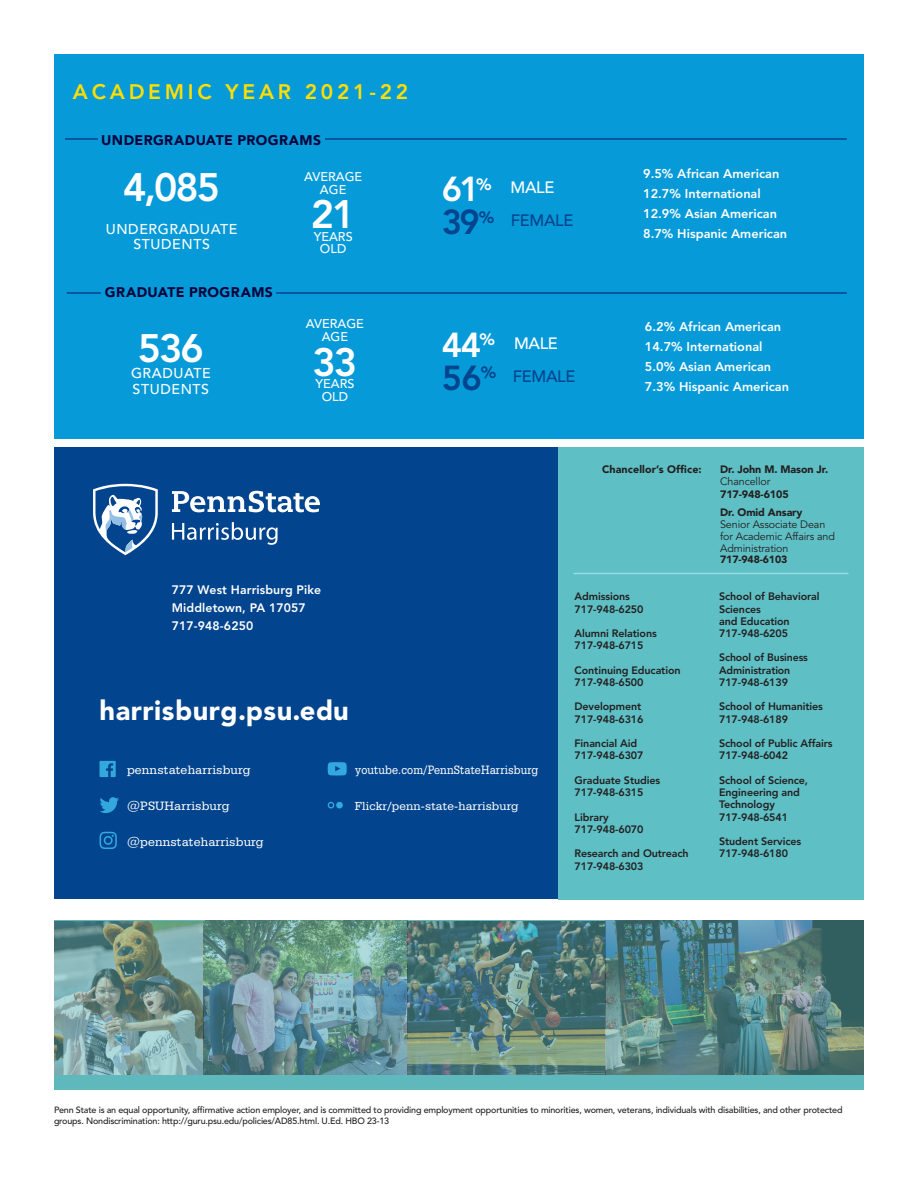
<style>
.page{position:relative;width:918px;height:1188px;background:#fff}
.page>*{position:absolute;margin:0;border:0;box-sizing:border-box;transform-origin:0 0}
.Number_L{font:800 39.45px "Avenir";letter-spacing:-.05em;color:#fff}
.t1{font:900 27.3px "Avenir";letter-spacing:.02em;color:#fff}
.t2{font:800 20.85px "Avenir";letter-spacing:.18em;color:#ffdf01}
.Program_Name_White{font:500 16.35px "Avenir";letter-spacing:-.02em;color:#02448d}
.Program_Name_White-2{font:500 16.35px "Avenir";letter-spacing:-.02em;color:#fff}
.Data_Text_L{font:500 14.25px/14.9px "Avenir";letter-spacing:.04em;color:#fff;text-align:center}
.Heading_2_Blue_Data{font:900 13.95px "Avenir";letter-spacing:.03em;color:#02063d}
.Social_Media{font:12.9px "Serifa BT";letter-spacing:.01em;color:#fff}
.Social_Media-2{font:12.9px "Serifa BT";letter-spacing:.01em;color:#fff;scale:.88 1}
.Data_Text_M{font:800 12.75px "Avenir";color:#fff}
.Data_Text_M-2{font:500 12.6px "Avenir";color:#fff}
.Social_Media-3{font:12.45px "Serifa BT";letter-spacing:.01em;color:#fff}
.phone_numbers{font:800 12.3px/18px "Avenir";letter-spacing:.01em;color:#fff}
.fact_body{font:800 10.65px/12.3px "Avenir";letter-spacing:-.01em;color:#231f20}
.fact_body-2{font:10.65px/12.3px "Avenir";letter-spacing:-.01em;color:#231f20}
.fact_body-3{font:900 10.65px/12.3px "Avenir";letter-spacing:-.01em;color:#231f20}
.phone_numbers-2{font:900 10.65px "Avenir";letter-spacing:.01em;color:#231f20}
.fact_body-4{font:900 10.5px "Avenir";letter-spacing:-.01em;color:#231f20}
.t3{font:500 9px/10.5px "Avenir";letter-spacing:-.02em;color:#231f20}
.s1{font-weight:800;font-size:34.35px}
.s2{font-weight:400}
.s3{font-weight:900}
</style>
<div class="page">
<div style="left:54px;top:54px;width:810px;height:384px;background:#069ad9"></div>
<hr style="left:65px;top:138px;width:782px;height:2px;background:#02448d">
<div style="left:98px;top:131px;width:226px;height:17px;background:#069ad9"></div>
<hr style="left:67px;top:292px;width:780px;height:2px;background:#02448d">
<div style="left:102px;top:283px;width:174px;height:18px;background:#069ad9"></div>
<div style="left:54px;top:920px;width:810px;height:170px;background:#5fb8bb"></div>
<img style="left:54px;top:920px;width:810px;height:155px">
<div style="left:54px;top:447px;width:505px;height:452px;background:#02448d"></div>
<div style="left:559px;top:447px;width:305px;height:453px;background:#5ebfc4"></div>
<svg style="left:100px;top:761px;width:16px;height:16px"></svg>
<svg style="left:100px;top:797px;width:19px;height:16px"></svg>
<svg style="left:100px;top:832px;width:17px;height:17px"></svg>
<svg style="left:328px;top:762px;width:19px;height:14px"></svg>
<div style="left:336px;top:802px;width:7px;height:7px;background:#32a8df;border-radius:50%"></div>
<svg style="left:328px;top:802px;width:6px;height:6px"></svg>
<svg style="left:93px;top:484px;width:65px;height:71px"></svg>
<svg style="left:172px;top:491px;width:148px;height:54px"></svg>
<hr style="left:573px;top:573px;width:275px;height:1px;background:#93bee5">
<p class="t2" style="left:73px;top:80px;width:337px">ACADEMIC YEAR 2021-22</p>
<p class="Heading_2_Blue_Data" style="left:101px;top:132px;width:221px">UNDERGRADUATE PROGRAMS</p>
<p class="Number_L" style="left:123px;top:164px;width:99px">4,085</p>
<p class="Data_Text_L" style="left:106px;top:222px;width:133px">UNDERGRADUATE<br>STUDENTS</p>
<p class="Heading_2_Blue_Data" style="left:105px;top:284px;width:170px">GRADUATE PROGRAMS</p>
<p class="Number_L" style="left:138px;top:325px;width:68px">536</p>
<p class="Data_Text_L" style="left:131px;top:366px;width:81px;line-height:15.8px;text-align:left">GRADUATE<br>STUDENTS</p>
<p class="Data_Text_M-2" style="left:304px;top:169px;width:60px">AVERAGE</p>
<p class="Data_Text_M-2" style="left:320px;top:182px;width:28px">AGE</p>
<p class="Number_L" style="left:311px;top:191px;width:46px">21</p>
<p class="Data_Text_M-2" style="left:314px;top:229px;width:41px">YEARS</p>
<p class="Data_Text_M-2" style="left:320px;top:242px;width:28px">OLD</p>
<p class="Data_Text_M-2" style="left:306px;top:317px;width:60px">AVERAGE</p>
<p class="Data_Text_M-2" style="left:322px;top:329px;width:28px">AGE</p>
<p class="Number_L" style="left:313px;top:338px;width:46px">33</p>
<p class="Data_Text_M-2" style="left:315px;top:376px;width:41px">YEARS</p>
<p class="Data_Text_M-2" style="left:322px;top:389px;width:28px">OLD</p>
<p class="Program_Name_White-2" style="left:442px;top:178px;width:114px"><span class="s1">61</span><sup>%</sup> MALE</p>
<p class="Program_Name_White" style="left:442px;top:211px;width:133px"><span class="s1">39</span><sup>%</sup> FEMALE</p>
<p class="Data_Text_M" style="left:643px;top:166px;width:138px">9.5% African American</p>
<p class="Data_Text_M" style="left:643px;top:186px;width:119px">12.7% International</p>
<p class="Data_Text_M" style="left:643px;top:206px;width:135px">12.9% Asian American</p>
<p class="Data_Text_M" style="left:643px;top:226px;width:146px">8.7% Hispanic American</p>
<p class="Program_Name_White-2" style="left:442px;top:334px;width:117px"><span class="s1">44</span><sup>%</sup> MALE</p>
<p class="Program_Name_White" style="left:442px;top:367px;width:135px"><span class="s1">56</span><sup>%</sup> FEMALE</p>
<p class="Data_Text_M" style="left:645px;top:319px;width:138px">6.2% African American</p>
<p class="Data_Text_M" style="left:645px;top:339px;width:119px">14.7% International</p>
<p class="Data_Text_M" style="left:645px;top:359px;width:128px">5.0% Asian American</p>
<p class="Data_Text_M" style="left:645px;top:379px;width:146px">7.3% Hispanic American</p>
<p class="phone_numbers-2" style="left:602px;top:462px;width:101px">Chancellor’s Office:</p>
<p class="fact_body-3" style="left:720px;top:463px;width:110px">Dr. John M. Mason Jr.<br><span class="s2">Chancellor<br></span>717-948-6105</p>
<p class="fact_body-2" style="left:720px;top:506px;width:116px"><span class="s3">Dr. Omid Ansary<br></span>Senior Associate Dean for Academic Affairs and<br>Administration</p>
<p class="fact_body-4" style="left:720px;top:553px;width:69px">717-948-6103</p>
<p class="phone_numbers" style="left:172px;top:581px;width:151px">777 West Harrisburg Pike</p>
<p class="phone_numbers" style="left:172px;top:599px;width:135px">Middletown, PA 17057<br>717-948-6250</p>
<p class="t1" style="left:100px;top:694px;width:251px">harrisburg.psu.edu</p>
<p class="Social_Media" style="left:127px;top:762px;width:125px">pennstateharrisburg</p>
<p class="Social_Media" style="left:127px;top:798px;width:104px">@PSUHarrisburg</p>
<p class="Social_Media" style="left:127px;top:834px;width:138px">@pennstateharrisburg</p>
<p class="Social_Media-2" style="left:355px;top:762px;width:210px">youtube.com/PennStateHarrisburg</p>
<p class="Social_Media-3" style="left:355px;top:798px;width:166px">Flickr/penn-state-harrisburg</p>
<p class="fact_body" style="left:575px;top:590px;width:70px">Admissions<br>717-948-6250</p>
<p class="fact_body" style="left:575px;top:627px;width:84px">Alumni Relations<br>717-948-6715</p>
<p class="fact_body" style="left:575px;top:664px;width:108px">Continuing Education<br>717-948-6500</p>
<p class="fact_body" style="left:575px;top:701px;width:70px">Development<br>717-948-6316</p>
<p class="fact_body" style="left:575px;top:737px;width:70px">Financial Aid<br>717-948-6307</p>
<p class="fact_body" style="left:575px;top:774px;width:87px">Graduate Studies<br>717-948-6315</p>
<p class="fact_body" style="left:575px;top:811px;width:70px">Library<br>717-948-6070</p>
<p class="fact_body" style="left:575px;top:847px;width:116px">Research and Outreach<br>717-948-6303</p>
<p class="fact_body" style="left:719px;top:590px;width:102px">School of Behavioral<br>Sciences</p>
<p class="fact_body" style="left:719px;top:615px;width:72px">and Education<br>717-948-6205</p>
<p class="fact_body" style="left:719px;top:652px;width:90px">School of Business<br>Administration<br>717-948-6139</p>
<p class="fact_body" style="left:719px;top:701px;width:105px">School of Humanities<br>717-948-6189</p>
<p class="fact_body" style="left:719px;top:737px;width:115px">School of Public Affairs<br>717-948-6042</p>
<p class="fact_body" style="left:719px;top:774px;width:90px">School of Science,<br>Engineering and<br>Technology<br>717-948-6541</p>
<p class="fact_body" style="left:719px;top:835px;width:84px">Student Services<br>717-948-6180</p>
<p class="t3" style="left:54px;top:1105px;width:790px">Penn State is an equal opportunity, affirmative action employer, and is committed to providing employment opportunities to minorities, women, veterans, individuals with disabilities, and other protected groups. Nondiscrimination: http://guru.psu.edu/policies/AD85.html. U.Ed. HBO 23-13</p>
</div>
